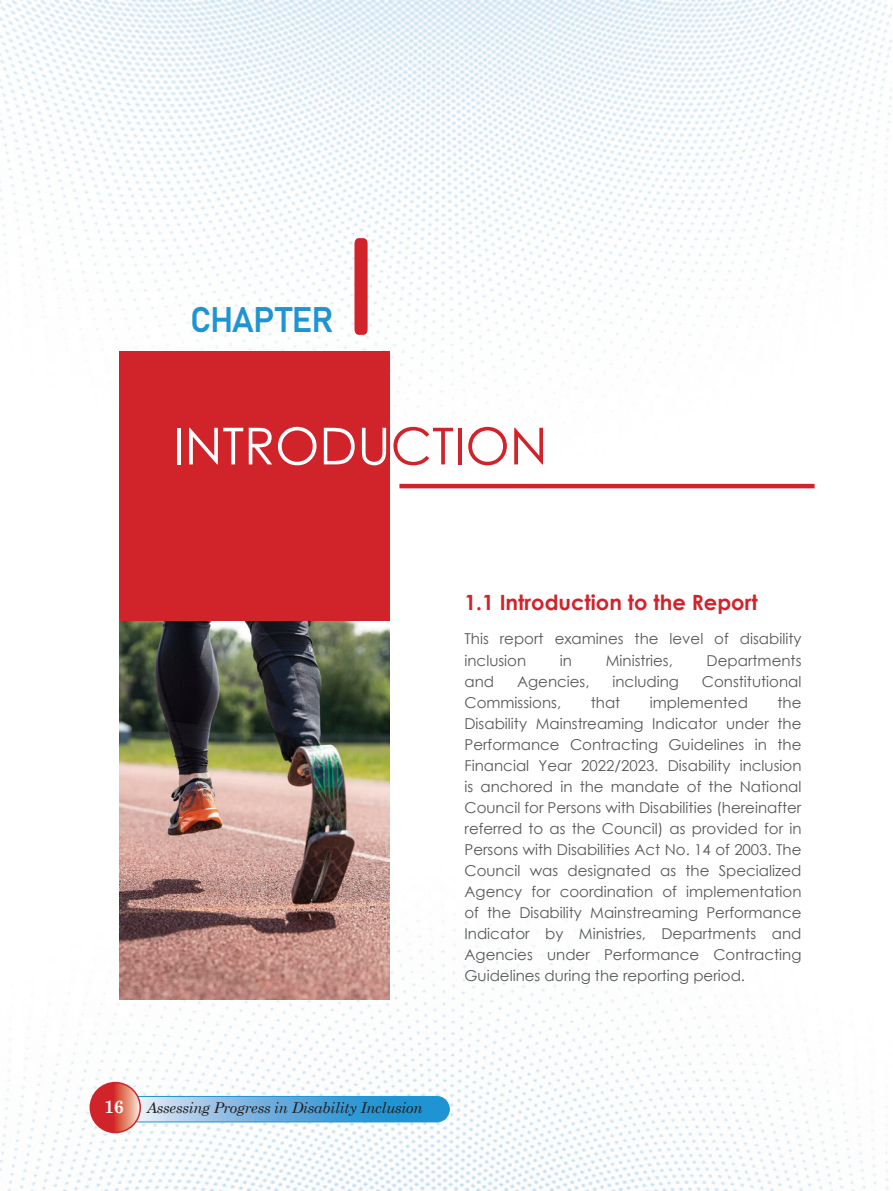
<style>
.page{position:relative;width:893px;height:1191px;background:#fff}
.page>*{position:absolute;margin:0;border:0;box-sizing:border-box;transform-origin:0 0}
.Heading_1{font:500 154.5px "Neuropol";color:#d1232a;scale:.74 1}
.Heading_1-2{font:51px "Century Gothic";color:#fff}
.t1{font:35.1px "Bahnschrift";letter-spacing:-.03em;color:#1f94d2}
.Heading_2{font:700 21px "Century Gothic";color:#d1232a}
.t2{font:700 18px "Century Schoolbook";color:#fff}
.t3{font:15px/21px "Century Gothic";color:#57585a}
.t4{font:italic 15px "Century Schoolbook";letter-spacing:-.02em;color:#231f20}
.s1{color:#d1232a}
</style>
<div class="page">
<img style="left:0;top:0;width:891px;height:526px">
<img style="left:0;top:817px;width:889px;height:374px">
<hr style="left:399px;top:484px;width:415px;height:4px;background:#d1232a">
<div style="left:120px;top:351px;width:270px;height:648px;background:#d1232a"></div>
<img style="left:120px;top:621px;width:269px;height:378px">
<svg style="left:126px;top:1096px;width:323px;height:26px;background:#66aedd"></svg>
<div style="left:125px;top:1096px;width:325px;height:26px;border:1px solid #1f94d2;border-radius:13px"></div>
<svg style="left:90px;top:1082px;width:50px;height:50px;background:#d9514a"></svg>
<div style="left:90px;top:1081px;width:51px;height:52px;border:2px solid #d1232a;border-radius:50%"></div>
<p class="t1" style="left:190px;top:293px;width:145px">CHAPTER</p>
<p class="Heading_1" style="left:346px;top:220px;width:41px">1</p>
<p class="Heading_1-2" style="left:173px;top:410px;width:376px">INTRODU<span class="s1">CTION</span></p>
<p class="Heading_2" style="left:464px;top:586px;width:295px">1.1 Introduction to the Report</p>
<p class="t3" style="left:464px;top:628px;width:338px">This report examines the level of disability inclusion</p>
<p class="t3" style="left:560px;top:649px;width:14px">in</p>
<p class="t3" style="left:606px;top:649px;width:69px">Ministries,</p>
<p class="t3" style="left:707px;top:649px;width:96px">Departments</p>
<p class="t3" style="left:464px;top:670px;width:31px">and</p>
<p class="t3" style="left:517px;top:670px;width:74px">Agencies,</p>
<p class="t3" style="left:612px;top:670px;width:68px">including</p>
<p class="t3" style="left:702px;top:670px;width:101px">Constitutional</p>
<p class="t3" style="left:464px;top:691px;width:98px">Commissions,</p>
<p class="t3" style="left:591px;top:691px;width:31px">that</p>
<p class="t3" style="left:650px;top:691px;width:100px">implemented</p>
<p class="t3" style="left:464px;top:691px;width:338px;text-align:justify;text-indent:313px">the Disability Mainstreaming Indicator under the Performance Contracting Guidelines in the Financial Year 2022/2023. Disability inclusion is anchored in the mandate of the National Council for Persons with Disabilities (hereinafter referred to as the Council) as provided for in Persons with Disabilities Act No. 14 of 2003. The Council was designated as the Specialized Agency for coordination of implementation of the Disability Mainstreaming Performance Indicator by Ministries, Departments and Agencies under Performance Contracting Guidelines during the reporting period.</p>
<p class="t2" style="left:104px;top:1092px;width:22px">16</p>
<p class="t4" style="left:147px;top:1096px;width:277px">Assessing Progress in Disability Inclusion</p>
</div>
